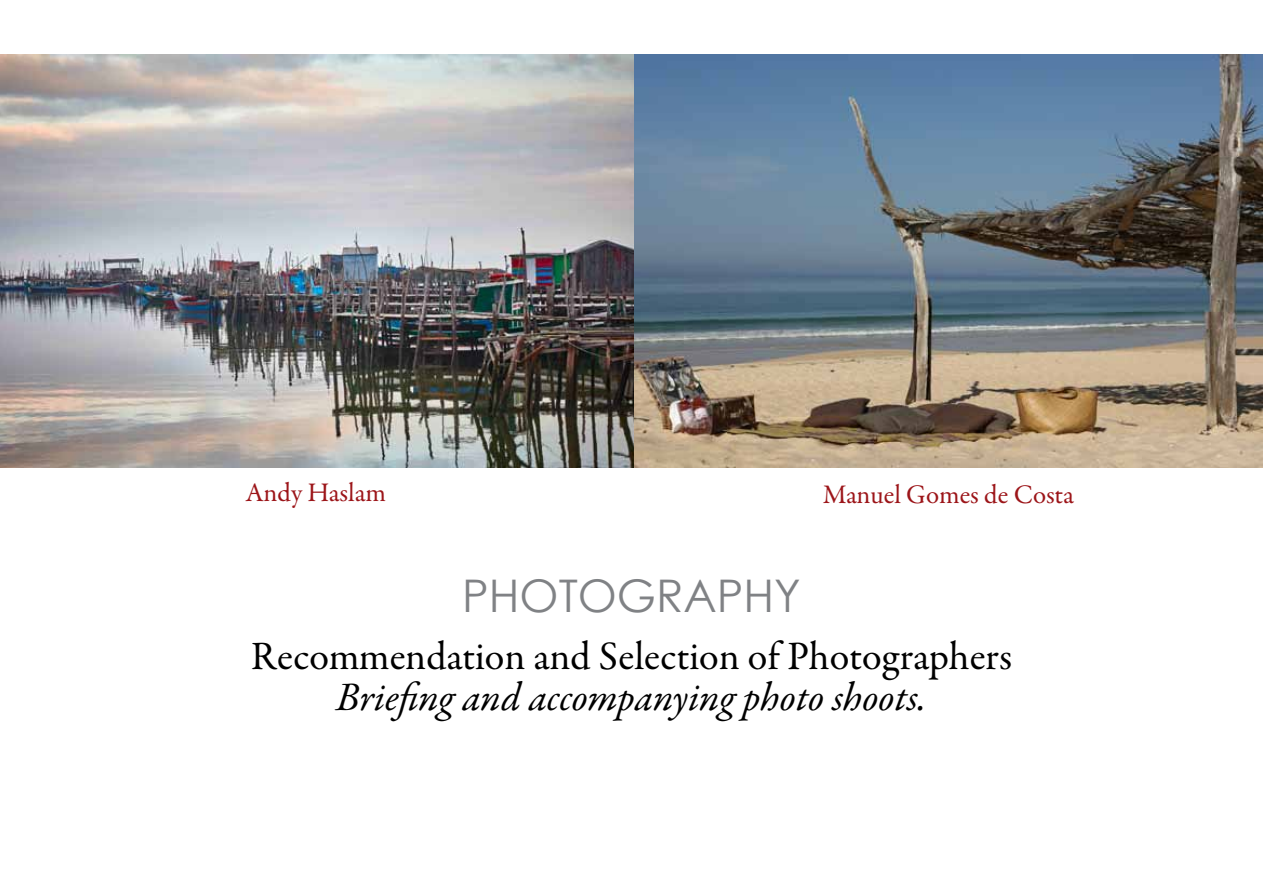
<style>
.page{position:relative;width:1263px;height:893px;background:#fff}
.page>*{position:absolute;margin:0;border:0;box-sizing:border-box;transform-origin:0 0}
.t1{font:45px "Century Gothic";color:#808285}
.t2{font:40.5px "Garamond Premr Pro";color:#000}
.t3{font:italic 40.5px "Garamond Premr Pro";letter-spacing:-.005em;color:#000}
.t4{font:27px "Garamond Premr Pro";color:#9c1519}
</style>
<div class="page">
<img style="left:0;top:54px;width:1263px;height:414px">
<p class="t4" style="left:245px;top:476px;width:142px">Andy Haslam</p>
<p class="t4" style="left:823px;top:478px;width:252px">Manuel Gomes de Costa</p>
<p class="t1" style="left:462px;top:568px;width:32px">PHOTOGRAPH</p>
<p class="t1" style="left:774px;top:568px;width:28px">Y</p>
<p class="t2" style="left:251px;top:632px;width:762px">Recommendation and Selection of Photographers</p>
<p class="t3" style="left:336px;top:672px;width:592px">Briefing and accompanying photo shoots.</p>
</div>
